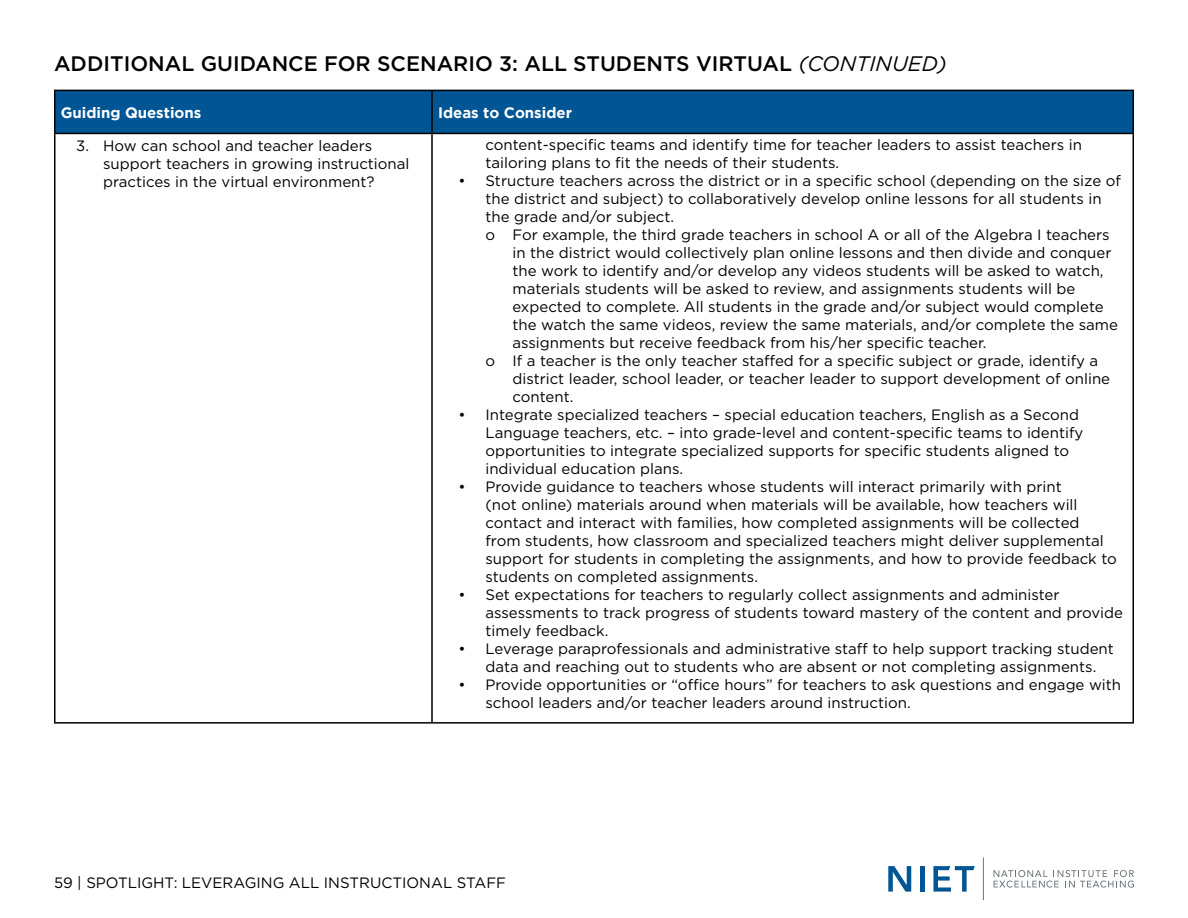
<style>
.page{position:relative;width:1188px;height:918px;background:#fff}
.page>*{position:absolute;margin:0;border:0;box-sizing:border-box;transform-origin:0 0}
.t1{font:500 21px "Gotham";color:#000}
.t2{font:15px/18px "Gotham";color:#000}
.t3{font:700 15px "Gotham";color:#fff}
.s1{font-weight:400;font-style:italic}
</style>
<div class="page">
<svg style="left:888px;top:866px;width:23px;height:26px"></svg>
<hr style="left:921px;top:866px;width:4px;height:26px;background:#005695">
<svg style="left:933px;top:866px;width:42px;height:26px"></svg>
<hr style="left:983px;top:858px;width:1px;height:42px;background:#6a747b">
<svg style="left:994px;top:870px;width:140px;height:18px"></svg>
<div style="left:56px;top:91px;width:1076px;height:42px;background:#005694"></div>
<hr style="left:54px;top:90px;width:378px;height:1px;background:#000">
<hr style="left:54px;top:91px;width:2px;height:42px;background:#000">
<hr style="left:432px;top:90px;width:702px;height:1px;background:#000">
<hr style="left:431px;top:91px;width:2px;height:42px;background:#000">
<hr style="left:1132px;top:91px;width:2px;height:42px;background:#000">
<hr style="left:54px;top:133px;width:378px;height:1px;background:#000">
<hr style="left:54px;top:134px;width:2px;height:588px;background:#000">
<hr style="left:432px;top:133px;width:702px;height:1px;background:#000">
<hr style="left:431px;top:134px;width:2px;height:588px;background:#000">
<hr style="left:1132px;top:134px;width:2px;height:588px;background:#000">
<hr style="left:54px;top:722px;width:378px;height:2px;background:#000">
<hr style="left:432px;top:722px;width:702px;height:2px;background:#000">
<h1 class="t1" style="left:54px;top:50px;width:894px">ADDITIONAL GUIDANCE FOR SCENARIO 3: ALL STUDENTS VIRTUAL <span class="s1">(CONTINUED)</span></h1>
<p class="t3" style="left:61px;top:104px;width:142px">Guiding Questions</p>
<p class="t3" style="left:438px;top:104px;width:135px">Ideas to Consider</p>
<p class="t2" style="left:103px;top:137px;width:308px;text-indent:-27px">3. How can school and teacher leaders support teachers in growing instructional practices in the virtual environment?</p>
<p class="t2" style="left:485px;top:136px;width:598px">content-specific teams and identify time for teacher leaders to assist teachers in tailoring plans to fit the needs of their students.</p>
<p class="t2" style="left:458px;top:172px;width:664px">• Structure teachers across the district or in a specific school (depending on the size of</p>
<p class="t2" style="left:485px;top:190px;width:618px">the district and subject) to collaboratively develop online lessons for all students in</p>
<p class="t2" style="left:485px;top:208px;width:190px">the grade and/or subject.</p>
<p class="t2" style="left:485px;top:226px;width:626px">o For example, the third grade teachers in school A or all of the Algebra I teachers</p>
<p class="t2" style="left:512px;top:244px;width:600px">in the district would collectively plan online lessons and then divide and conquer</p>
<p class="t2" style="left:512px;top:262px;width:593px">the work to identify and/or develop any videos students will be asked to watch,</p>
<p class="t2" style="left:512px;top:280px;width:564px">materials students will be asked to review, and assignments students will be</p>
<p class="t2" style="left:512px;top:298px;width:593px">expected to complete. All students in the grade and/or subject would complete</p>
<p class="t2" style="left:512px;top:316px;width:607px">the watch the same videos, review the same materials, and/or complete the same</p>
<p class="t2" style="left:512px;top:334px;width:476px">assignments but receive feedback from his/her specific teacher.</p>
<p class="t2" style="left:485px;top:352px;width:614px">o If a teacher is the only teacher staffed for a specific subject or grade, identify a</p>
<p class="t2" style="left:512px;top:370px;width:599px">district leader, school leader, or teacher leader to support development of online</p>
<p class="t2" style="left:512px;top:388px;width:62px">content.</p>
<p class="t2" style="left:485px;top:406px;width:599px;text-indent:-27px">• Integrate specialized teachers – special education teachers, English as a Second Language teachers, etc. – into grade-level and content-specific teams to identify opportunities to integrate specialized supports for specific students aligned to individual education plans.</p>
<p class="t2" style="left:485px;top:478px;width:633px;text-indent:-27px">• Provide guidance to teachers whose students will interact primarily with print<br>(not online) materials around when materials will be available, how teachers will contact and interact with families, how completed assignments will be collected from students, how classroom and specialized teachers might deliver supplemental support for students in completing the assignments, and how to provide feedback to students on completed assignments.</p>
<p class="t2" style="left:485px;top:586px;width:639px;text-indent:-27px">• Set expectations for teachers to regularly collect assignments and administer assessments to track progress of students toward mastery of the content and provide timely feedback.</p>
<p class="t2" style="left:485px;top:640px;width:630px;text-indent:-27px">• Leverage paraprofessionals and administrative staff to help support tracking student data and reaching out to students who are absent or not completing assignments.</p>
<p class="t2" style="left:485px;top:676px;width:637px;text-indent:-27px">• Provide opportunities or “office hours” for teachers to ask questions and engage with school leaders and/or teacher leaders around instruction.</p>
<p class="t2" style="left:54px;top:873px;width:454px">59 | SPOTLIGHT: LEVERAGING ALL INSTRUCTIONAL STAFF</p>
</div>
